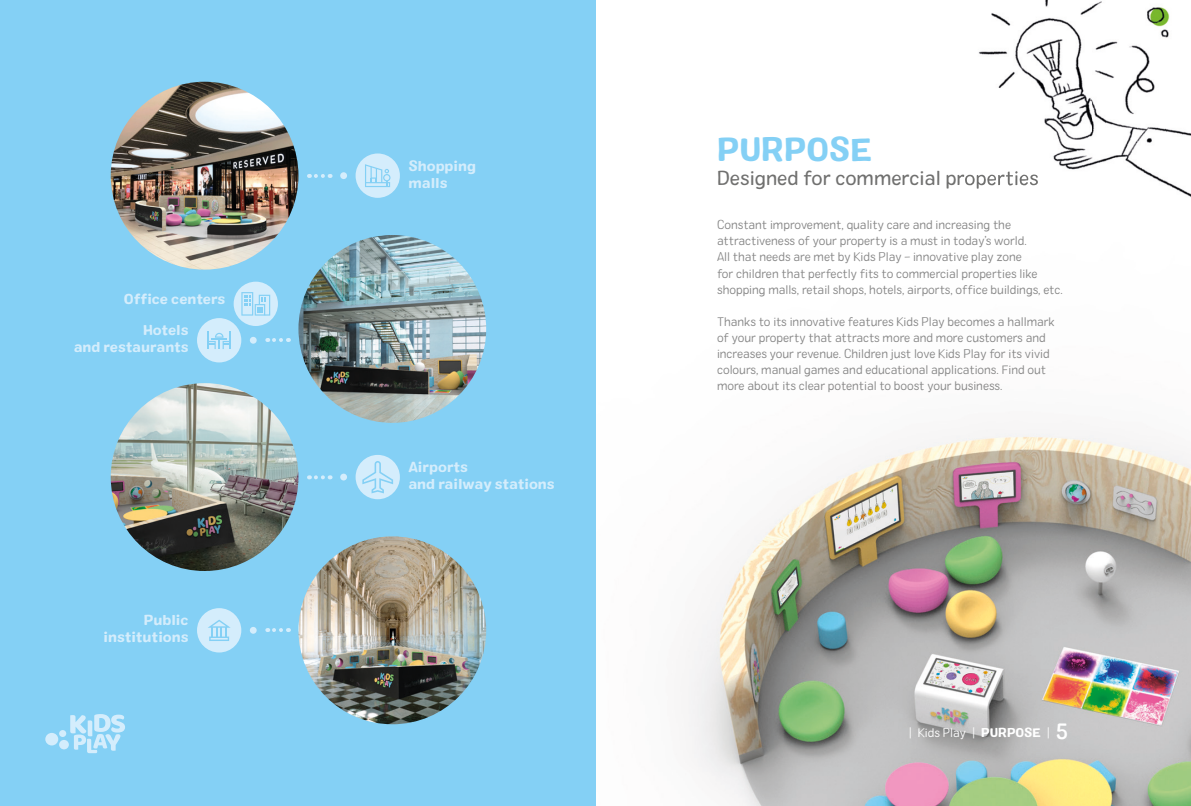
<style>
.page{position:relative;width:1191px;height:806px;background:#fff}
.page>*{position:absolute;margin:0;border:0;box-sizing:border-box;transform-origin:0 0}
.t1{font:32.1px "Colby St Bld";color:#84d0f5}
.t2{font:20px "Colby St Reg";color:#70706f}
.t3{font:14px/16.8px "Colby St Bld";color:#d4edfc}
.t4{font:12.4px/16.1px "Colby St Lt";color:#878787}
.t5{font:12.4px "Colby St Lt";color:#fff}
.s1{font-family:"Colby St Bld"}
.s2{font-family:"Colby St Med";font-size:22.2px}
</style>
<div class="page">
<img style="left:595px;top:238px;width:596px;height:567px">
<div style="left:0;top:0;width:595px;height:805px;background:#84d0f5"></div>
<div style="left:197px;top:607px;width:44px;height:45px;background:#d4edfc;border-radius:50%"></div>
<svg style="left:208px;top:619px;width:23px;height:21px"></svg>
<img style="left:978px;top:0;width:213px;height:197px">
<img style="left:960px;top:170px;width:78px;height:19px">
<img style="left:111px;top:82px;width:187px;height:187px;border-radius:94px">
<img style="left:111px;top:383px;width:187px;height:187px;border-radius:94px">
<img style="left:298px;top:235px;width:188px;height:187px;border-radius:94px">
<img style="left:298px;top:536px;width:188px;height:187px;border-radius:94px">
<div style="left:355px;top:153px;width:45px;height:45px;background:#d4edfc;border-radius:50%"></div>
<svg style="left:365px;top:164px;width:25px;height:23px"></svg>
<div style="left:234px;top:281px;width:44px;height:45px;background:#d4edfc;border-radius:50%"></div>
<svg style="left:241px;top:292px;width:29px;height:23px"></svg>
<div style="left:197px;top:318px;width:44px;height:44px;background:#d4edfc;border-radius:50%"></div>
<svg style="left:208px;top:331px;width:23px;height:18px"></svg>
<div style="left:355px;top:454px;width:45px;height:45px;background:#d4edfc;border-radius:50%"></div>
<svg style="left:362px;top:460px;width:31px;height:33px"></svg>
<div style="left:340px;top:172px;width:7px;height:7px;background:#d4edfc;border-radius:50%"></div>
<svg style="left:316px;top:174px;width:14px;height:4px"></svg>
<div style="left:340px;top:473px;width:7px;height:7px;background:#d4edfc;border-radius:50%"></div>
<svg style="left:316px;top:475px;width:14px;height:4px"></svg>
<div style="left:250px;top:336px;width:7px;height:7px;background:#d4edfc;border-radius:50%"></div>
<svg style="left:267px;top:338px;width:14px;height:4px"></svg>
<div style="left:250px;top:626px;width:7px;height:7px;background:#d4edfc;border-radius:50%"></div>
<svg style="left:267px;top:628px;width:14px;height:3px"></svg>
<div style="left:45px;top:732px;width:13px;height:13px;background:#d4edfc;border-radius:50%"></div>
<svg style="left:59px;top:729px;width:7px;height:7px"></svg>
<svg style="left:59px;top:739px;width:10px;height:10px"></svg>
<svg style="left:70px;top:714px;width:55px;height:38px"></svg>
<p class="t3" style="left:124px;top:291px;width:103px">Office centers</p>
<p class="t3" style="left:74px;top:322px;width:116px;text-align:right">Hotels<br>and restaurants</p>
<p class="t3" style="left:104px;top:611px;width:86px;text-align:right">Public institutions</p>
<p class="t3" style="left:408px;top:157px;width:69px">Shopping malls</p>
<p class="t3" style="left:408px;top:458px;width:148px">Airports<br>and railway stations</p>
<h1 class="t1" style="left:717px;top:128px;width:157px">PURPOSE</h1>
<h2 class="t2" style="left:717px;top:165px;width:323px">Designed for commercial properties</h2>
<p class="t4" style="left:717px;top:217px;width:347px">Constant improvement, quality care and increasing the attractiveness of your property is a must in today’s world.<br>All that needs are met by Kids Play – innovative play zone<br>for children that perfectly fits to commercial properties like shopping malls, retail shops, hotels, airports, office buildings, etc.</p>
<p class="t4" style="left:717px;top:313px;width:339px">Thanks to its innovative features Kids Play becomes a hallmark of your property that attracts more and more customers and increases your revenue. Children just love Kids Play for its vivid colours, manual games and educational applications. Find out more about its clear potential to boost your business.</p>
<p class="t5" style="left:908px;top:724px;width:161px">| Kids Play | <span class="s1">PURPOSE</span> | <span class="s2">5</span></p>
</div>
